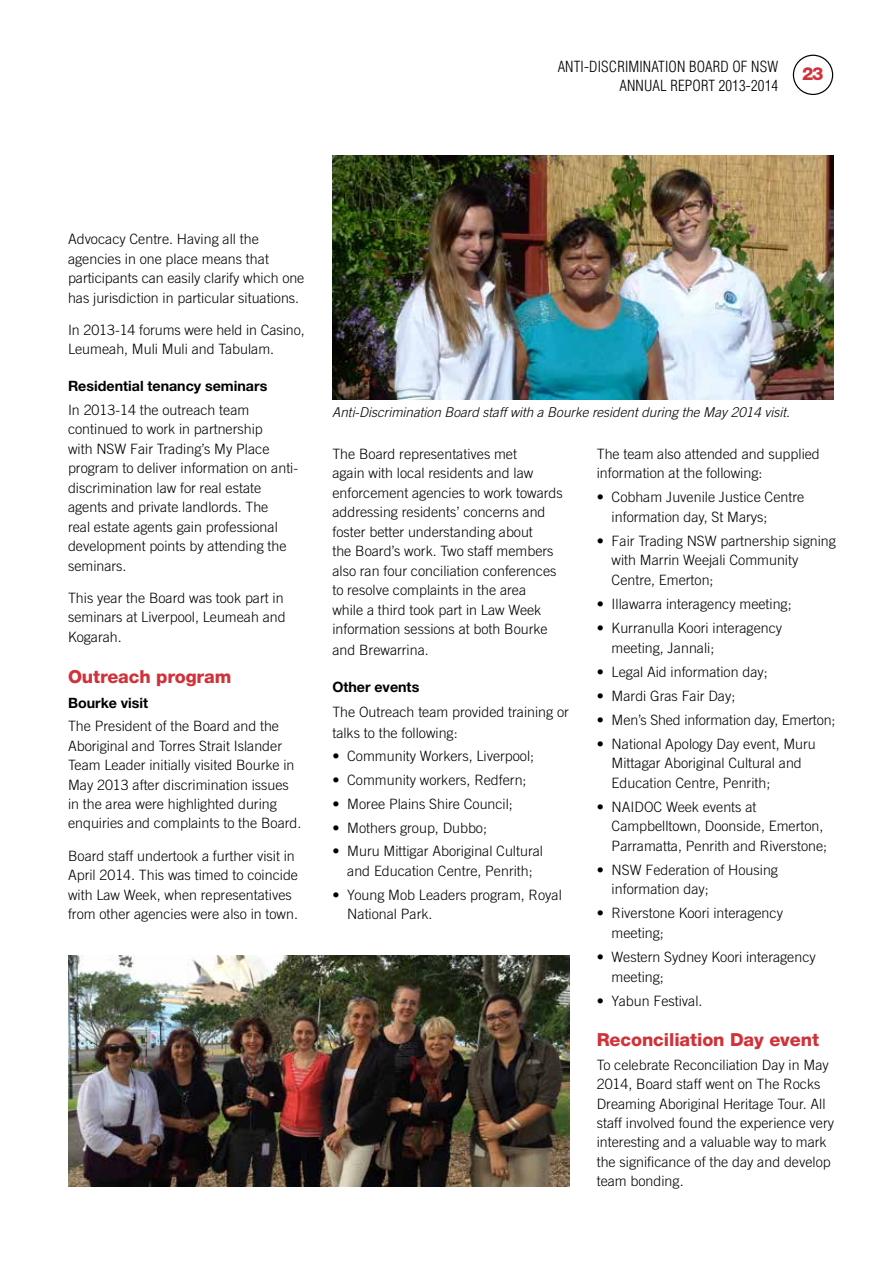
<style>
.page{position:relative;width:893px;height:1263px;background:#fff}
.page>*{position:absolute;margin:0;border:0;box-sizing:border-box;transform-origin:0 0}
.t1{font:800 18px "Helvetica Neue LT Std";letter-spacing:-.005em;color:#d13239}
.t2{font:300 condensed 15px/19.5px "Helvetica LT Std";letter-spacing:.01em;color:#000;text-align:right}
.t3{font:300 14.25px/19.5px "Trade Gothic LT Std";color:#000}
.t4{font:700 14.25px "Helvetica Neue LT Std";color:#000}
.t5{font:italic 300 13.5px "Trade Gothic LT Std";color:#000}
</style>
<div class="page">
<div style="left:793px;top:55px;width:40px;height:40px;border:1px solid #000;border-radius:50%"></div>
<img style="left:332px;top:155px;width:501px;height:244px">
<img style="left:68px;top:955px;width:501px;height:231px">
<p class="t2" style="left:558px;top:56px;width:222px">ANTI-DISCRIMINATION BOARD OF NSW<br>ANNUAL REPORT 2013-2014</p>
<p class="t1" style="left:802px;top:63px;width:23px">23</p>
<p class="t3" style="left:68px;top:229px;width:238px">Advocacy Centre. Having all the agencies in one place means that participants can easily clarify which one has jurisdiction in particular situations.</p>
<p class="t3" style="left:68px;top:320px;width:238px">In 2013-14 forums were held in Casino,<br>Leumeah, Muli Muli and Tabulam.</p>
<p class="t4" style="left:68px;top:377px;width:201px">Residential tenancy seminars</p>
<p class="t3" style="left:68px;top:400px;width:232px">In 2013-14 the outreach team continued to work in partnership<br>with NSW Fair Trading’s My Place program to deliver information on anti&shy;discrimination law for real estate agents and private landlords. The<br>real estate agents gain professional development points by attending the seminars.</p>
<p class="t3" style="left:68px;top:588px;width:219px">This year the Board was took part in seminars at Liverpool, Leumeah and<br>Kogarah.</p>
<p class="t1" style="left:68px;top:666px;width:165px">Outreach program</p>
<p class="t4" style="left:68px;top:694px;width:82px">Bourke visit</p>
<p class="t3" style="left:68px;top:716px;width:235px">The President of the Board and the Aboriginal and Torres Strait Islander Team Leader initially visited Bourke in May 2013 after discrimination issues in the area were highlighted during enquiries and complaints to the Board.</p>
<p class="t3" style="left:68px;top:846px;width:232px">Board staff undertook a further visit in April 2014. This was timed to coincide with Law Week, when representatives from other agencies were also in town.</p>
<p class="t5" style="left:332px;top:404px;width:459px">Anti-Discrimination Board staff with a Bourke resident during the May 2014 visit.</p>
<p class="t3" style="left:332px;top:444px;width:232px">The Board representatives met<br>again with local residents and law enforcement agencies to work towards addressing residents’ concerns and foster better understanding about<br>the Board’s work. Two staff members also ran four conciliation conferences to resolve complaints in the area<br>while a third took part in Law Week information sessions at both Bourke and Brewarrina.</p>
<p class="t4" style="left:332px;top:678px;width:88px">Other events</p>
<p class="t3" style="left:332px;top:701px;width:238px;line-height:20.9px">The Outreach team provided training or talks to the following:</p>
<p class="t3" style="left:332px;top:746px;width:203px">• Community Workers, Liverpool;</p>
<p class="t3" style="left:332px;top:770px;width:196px">• Community workers, Redfern;</p>
<p class="t3" style="left:332px;top:794px;width:182px">• Moree Plains Shire Council;</p>
<p class="t3" style="left:332px;top:817px;width:156px">• Mothers group, Dubbo;</p>
<p class="t3" style="left:332px;top:841px;width:212px;text-align:center">• Muru Mittigar Aboriginal Cultural and Education Centre, Penrith;</p>
<p class="t3" style="left:347px;top:884px;width:216px;text-indent:-15px">• Young Mob Leaders program, Royal<br>National Park.</p>
<p class="t3" style="left:597px;top:444px;width:225px">The team also attended and supplied information at the following:</p>
<p class="t3" style="left:612px;top:487px;width:194px;text-indent:-15px">• Cobham Juvenile Justice Centre information day, St Marys;</p>
<p class="t3" style="left:612px;top:531px;width:226px;text-indent:-15px">• Fair Trading NSW partnership signing with Marrin Weejali Community<br>Centre, Emerton;</p>
<p class="t3" style="left:597px;top:594px;width:196px">• Illawarra interagency meeting;</p>
<p class="t3" style="left:612px;top:618px;width:172px;text-indent:-15px">• Kurranulla Koori interagency meeting, Jannali;</p>
<p class="t3" style="left:597px;top:662px;width:173px">• Legal Aid information day;</p>
<p class="t3" style="left:597px;top:686px;width:140px">• Mardi Gras Fair Day;</p>
<p class="t3" style="left:597px;top:710px;width:240px">• Men’s Shed information day, Emerton;</p>
<p class="t3" style="left:612px;top:734px;width:206px;text-indent:-15px">• National Apology Day event, Muru<br>Mittagar Aboriginal Cultural and<br>Education Centre, Penrith;</p>
<p class="t3" style="left:612px;top:797px;width:217px;text-indent:-15px">• NAIDOC Week events at<br>Campbelltown, Doonside, Emerton,<br>Parramatta, Penrith and Riverstone;</p>
<p class="t3" style="left:612px;top:860px;width:168px;text-indent:-15px">• NSW Federation of Housing information day;</p>
<p class="t3" style="left:612px;top:903px;width:173px;text-indent:-15px">• Riverstone Koori interagency meeting;</p>
<p class="t3" style="left:612px;top:947px;width:206px;text-indent:-15px">• Western Sydney Koori interagency meeting;</p>
<p class="t3" style="left:597px;top:990px;width:107px">• Yabun Festival.</p>
<p class="t1" style="left:597px;top:1029px;width:224px">Reconciliation Day event</p>
<p class="t3" style="left:597px;top:1055px;width:239px">To celebrate Reconciliation Day in May 2014, Board staff went on The Rocks Dreaming Aboriginal Heritage Tour. All staff involved found the experience very interesting and a valuable way to mark the significance of the day and develop team bonding.</p>
</div>
